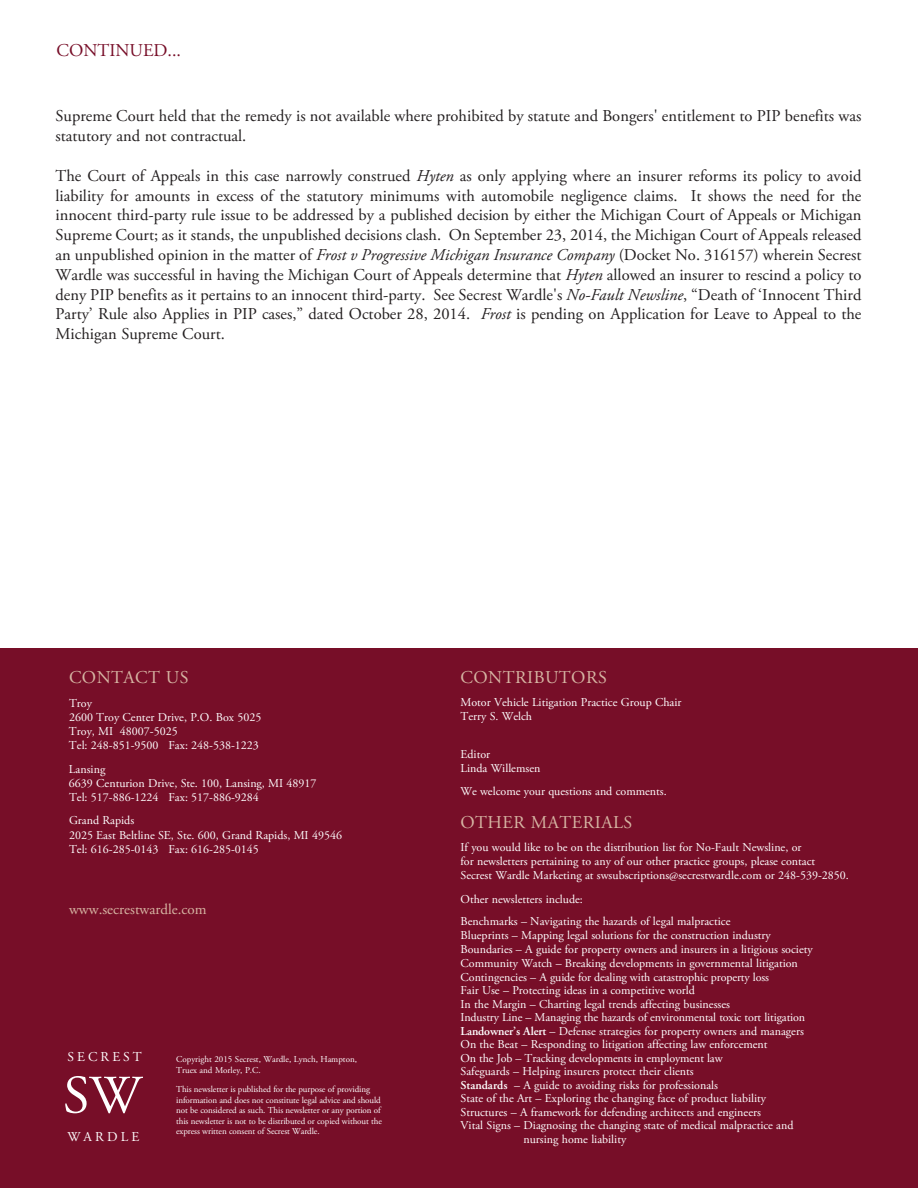
<style>
.page{position:relative;width:918px;height:1188px;background:#fff}
.page>*{position:absolute;margin:0;border:0;box-sizing:border-box;transform-origin:0 0}
.t1{font:54px "Adobe Garamond Pro";color:#fff}
.t2{font:18px "Adobe Garamond Pro";letter-spacing:.025em;color:#d6b5a3}
.t3{font:18px "Adobe Garamond Pro";color:#770e28}
.t4{font:16.5px/19.8px "Adobe Garamond Pro";color:#231f20}
.t5{font:15px "Adobe Garamond Pro";color:#d6b5a3}
.t6{font:13.5px "Adobe Garamond Pro";letter-spacing:.225em;color:#fff}
.t7{font:12px/14.2px "Adobe Garamond Pro";color:#fff}
.t8{font:9px/10.5px "Adobe Garamond Pro";letter-spacing:-.01em;color:#fff}
.s1{font-style:italic}
.s2{font-weight:600}
</style>
<div class="page">
<div style="left:0;top:649px;width:918px;height:539px;background:#770e28"></div>
<h2 class="t3" style="left:57px;top:43px;width:126px">CONTINUED...</h2>
<h3 class="t4" style="left:56px;top:108px;width:807px">Supreme Court held that the remedy is not available where prohibited by statute and Bongers' entitlement to PIP benefits was statutory and not contractual.</h3>
<p class="t4" style="left:55px;top:167px;width:807px;text-align:justify">The Court of Appeals in this case narrowly construed <span class="s1">Hyten</span> as only applying where an insurer reforms its policy to avoid liability for amounts in excess of the statutory minimums with automobile negligence claims. It shows the need for the innocent third-party rule issue to be addressed by a published decision by either the Michigan Court of Appeals or Michigan Supreme Court; as it stands, the unpublished decisions clash. On September 23, 2014, the Michigan Court of Appeals released an unpublished opinion in the matter of <span class="s1">Frost v Progressive Michigan Insurance Company</span> (Docket No. 316157) wherein Secrest Wardle was successful in having the Michigan Court of Appeals determine that <span class="s1">Hyten</span> allowed an insurer to rescind a policy to deny PIP benefits as it pertains to an innocent third-party. See Secrest Wardle's <span class="s1">No-Fault Newsline</span>, “Death of ‘Innocent Third Party’ Rule also Applies in PIP cases,” dated October 28, 2014. <span class="s1">Frost</span> is pending on Application for Leave to Appeal to the Michigan Supreme Court.</p>
<h2 class="t2" style="left:69px;top:671px;width:121px">CONTACT US</h2>
<p class="t7" style="left:69px;top:697px;width:194px">Troy<br>2600 Troy Center Drive, P.O. Box 5025<br>Troy, MI 48007-5025<br>Tel: 248-851-9500 Fax: 248-538-1223</p>
<p class="t7" style="left:69px;top:763px;width:249px">Lansing<br>6639 Centurion Drive, Ste. 100, Lansing, MI 48917<br>Tel: 517-886-1224 Fax: 517-886-9284</p>
<p class="t7" style="left:69px;top:814px;width:274px">Grand Rapids<br>2025 East Beltline SE, Ste. 600, Grand Rapids, MI 49546<br>Tel: 616-285-0143 Fax: 616-285-0145</p>
<p class="t5" style="left:69px;top:903px;width:139px">www.secrestwardle.com</p>
<p class="t6" style="left:68px;top:1051px;width:76px">SECREST</p>
<h1 class="t1" style="left:63px;top:1074px;width:80px">SW</h1>
<p class="t6" style="left:67px;top:1132px;width:73px">WARDLE</p>
<p class="t8" style="left:176px;top:1055px;width:182px">Copyright 2015 Secrest, Wardle, Lynch, Hampton,<br>Truex and Morley, P.C.</p>
<p class="t8" style="left:176px;top:1085px;width:207px">This newsletter is published for the purpose of providing information and does not constitute legal advice and should not be considered as such. This newsletter or any portion of this newsletter is not to be distributed or copied without the express written consent of Secrest Wardle.</p>
<h2 class="t2" style="left:460px;top:670px;width:148px">CONTRIBUTORS</h2>
<p class="t7" style="left:460px;top:696px;width:223px">Motor Vehicle Litigation Practice Group Chair<br>Terry S. Welch</p>
<p class="t7" style="left:460px;top:748px;width:81px">Editor<br>Linda Willemsen</p>
<p class="t7" style="left:460px;top:785px;width:208px">We welcome your questions and comments.</p>
<h2 class="t2" style="left:460px;top:815px;width:173px">OTHER MATERIALS</h2>
<p class="t7" style="left:460px;top:841px;width:390px">If you would like to be on the distribution list for No-Fault Newsline, or<br>for newsletters pertaining to any of our other practice groups, please contact<br>Secrest Wardle Marketing at swsubscriptions@secrestwardle.com or 248-539-2850.</p>
<p class="t7" style="left:460px;top:889px;width:271px;line-height:22.5px">Other newsletters include:<br>Benchmarks – Navigating the hazards of legal malpractice</p>
<p class="t7" style="left:460px;top:929px;width:312px">Blueprints – Mapping legal solutions for the construction industry</p>
<p class="t7" style="left:460px;top:943px;width:354px">Boundaries – A guide for property owners and insurers in a litigious society</p>
<p class="t7" style="left:460px;top:957px;width:339px">Community Watch – Breaking developments in governmental litigation</p>
<p class="t7" style="left:460px;top:971px;width:310px">Contingencies – A guide for dealing with catastrophic property loss</p>
<p class="t7" style="left:460px;top:984px;width:236px">Fair Use – Protecting ideas in a competitive world</p>
<p class="t7" style="left:460px;top:998px;width:271px">In the Margin – Charting legal trends affecting businesses</p>
<p class="t7" style="left:460px;top:1011px;width:346px">Industry Line – Managing the hazards of environmental toxic tort litigation</p>
<p class="t7" style="left:460px;top:1025px;width:345px"><span class="s2">Landowner’s Alert</span> – Defense strategies for property owners and managers</p>
<p class="t7" style="left:460px;top:1038px;width:309px">On the Beat – Responding to litigation affecting law enforcement</p>
<p class="t7" style="left:460px;top:1052px;width:264px">On the Job – Tracking developments in employment law</p>
<p class="t7" style="left:460px;top:1065px;width:235px">Safeguards – Helping insurers protect their clients</p>
<p class="t7" style="left:460px;top:1079px;width:259px"><span class="s2">Standards</span> – A guide to avoiding risks for professionals</p>
<p class="t7" style="left:460px;top:1092px;width:307px">State of the Art – Exploring the changing face of product liability</p>
<p class="t7" style="left:460px;top:1106px;width:302px">Structures – A framework for defending architects and engineers</p>
<p class="t7" style="left:460px;top:1119px;width:335px">Vital Signs – Diagnosing the changing state of medical malpractice and</p>
<p class="t7" style="left:523px;top:1133px;width:104px">nursing home liability</p>
</div>
